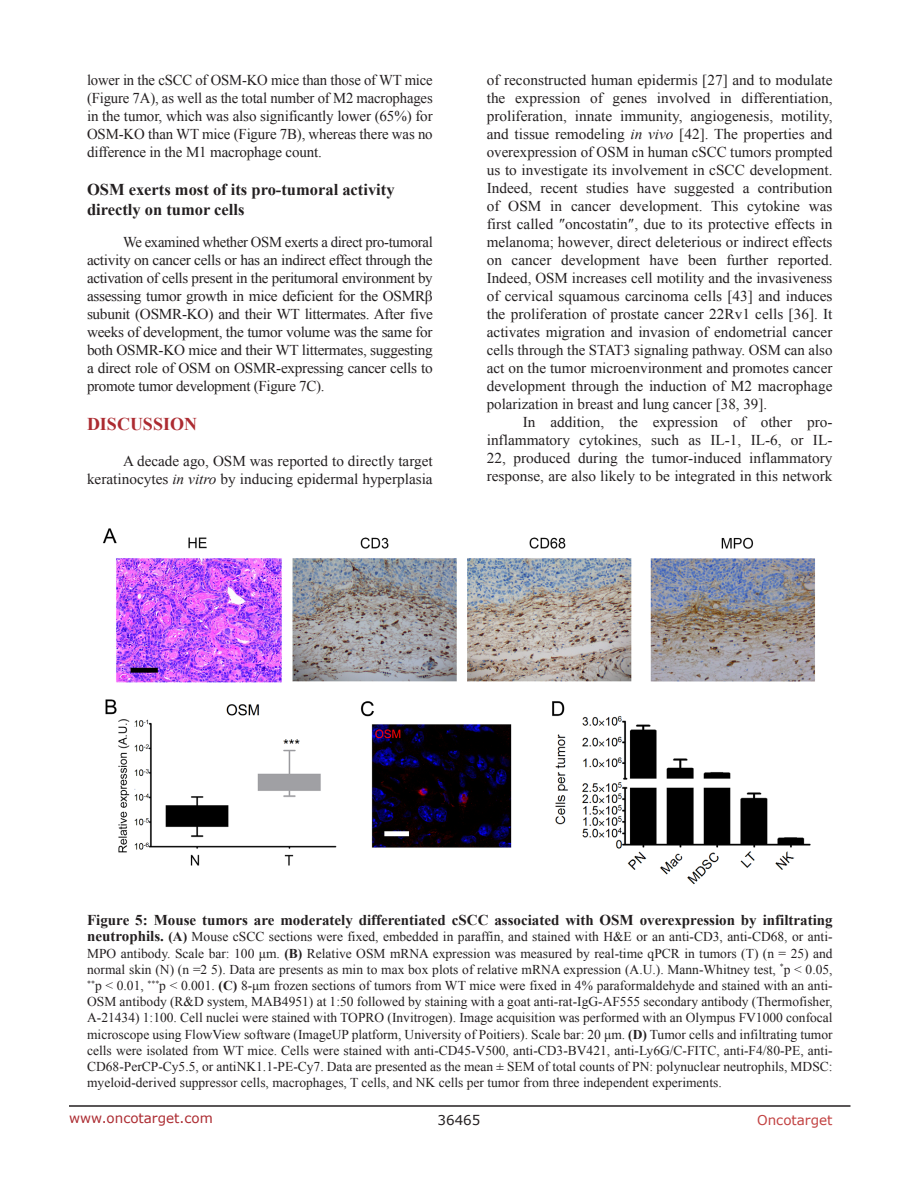
<style>
.page{position:relative;width:918px;height:1188px;background:#fff}
.page>*{position:absolute;margin:0;border:0;box-sizing:border-box;transform-origin:0 0}
.Heading{font:700 18px "Times New Roman";color:#ac2b31}
.SubHeading{font:700 16.5px/19.8px "Times New Roman";color:#231f20}
.BodyText{font:15px/18px "Times New Roman";color:#231f20;text-align:justify}
.figuretext{font:700 15px "Times New Roman";color:#231f20}
.figuretext-2{font:13.5px/16.2px "Times New Roman";color:#231f20;text-align:justify}
.t1{font:13.5px "Verdana";color:#ac2b31}
.t2{font:13.5px "Verdana";color:#c24141}
.t3{font:13.5px "Verdana";color:#231f20}
.s1{font-style:italic}
.s2{font-weight:700;font-size:15px}
.s3{font-weight:700}
</style>
<div class="page">
<hr style="left:69px;top:1105px;width:781px;height:2px;background:#231f20">
<img style="left:103px;top:528px;width:712px;height:357px">
<p class="BodyText" style="left:87px;top:71px;width:347px">lower in the cSCC of OSM-KO mice than those of WT mice (Figure 7A), as well as the total number of M2 macrophages in the tumor, which was also significantly lower (65%) for OSM-KO than WT mice (Figure 7B), whereas there was no difference in the M1 macrophage count.</p>
<p class="SubHeading" style="left:87px;top:179px;width:309px">OSM exerts most of its pro-tumoral activity directly on tumor cells</p>
<p class="BodyText" style="left:87px;top:232px;width:347px;text-indent:36px">We examined whether OSM exerts a direct pro-tumoral activity on cancer cells or has an indirect effect through the activation of cells present in the peritumoral environment by assessing tumor growth in mice deficient for the OSMRβ subunit (OSMR-KO) and their WT littermates. After five weeks of development, the tumor volume was the same for both OSMR-KO mice and their WT littermates, suggesting a direct role of OSM on OSMR-expressing cancer cells to promote tumor development (Figure 7C).</p>
<p class="Heading" style="left:87px;top:412px;width:112px">DISCUSSION</p>
<p class="BodyText" style="left:87px;top:452px;width:347px;text-align:right">A decade ago, OSM was reported to directly target keratinocytes <span class="s1">in vitro</span> by inducing epidermal hyperplasia</p>
<p class="BodyText" style="left:487px;top:71px;width:347px">of reconstructed human epidermis [27] and to modulate the expression of genes involved in differentiation, proliferation, innate immunity, angiogenesis, motility, and tissue remodeling <span class="s1">in vivo</span> [42]. The properties and overexpression of OSM in human cSCC tumors prompted us to investigate its involvement in cSCC development.<br>Indeed, recent studies have suggested a contribution of OSM in cancer development. This cytokine was first called ″oncostatin″, due to its protective effects in melanoma; however, direct deleterious or indirect effects on cancer development have been further reported.<br>Indeed, OSM increases cell motility and the invasiveness of cervical squamous carcinoma cells [43] and induces the proliferation of prostate cancer 22Rv1 cells [36]. It activates migration and invasion of endometrial cancer cells through the STAT3 signaling pathway. OSM can also act on the tumor microenvironment and promotes cancer development through the induction of M2 macrophage polarization in breast and lung cancer [38, 39].</p>
<p class="BodyText" style="left:487px;top:413px;width:347px;text-indent:36px">In addition, the expression of other pro&shy;inflammatory cytokines, such as IL-1, IL-6, or IL-22, produced during the tumor-induced inflammatory response, are also likely to be integrated in this network</p>
<p class="figuretext" style="left:87px;top:910px;width:747px">Figure 5: Mouse tumors are moderately differentiated cSCC associated with OSM overexpression by infiltrating</p>
<p class="figuretext-2" style="left:87px;top:929px;width:747px"><span class="s2">neutrophils.</span> <span class="s3">(A)</span> Mouse cSCC sections were fixed, embedded in paraffin, and stained with H&amp;E or an anti-CD3, anti-CD68, or anti-MPO antibody. Scale bar: 100 μm. <span class="s3">(B)</span> Relative OSM mRNA expression was measured by real-time qPCR in tumors (T) (n = 25) and normal skin (N) (n =2 5). Data are presents as min to max box plots of relative mRNA expression (A.U.). Mann-Whitney test, <sup>*</sup>p &lt; 0.05, <sup>**</sup>p &lt; 0.01, <sup>***</sup>p &lt; 0.001. <span class="s3">(C)</span> 8-μm frozen sections of tumors from WT mice were fixed in 4% paraformaldehyde and stained with an anti-OSM antibody (R&amp;D system, MAB4951) at 1:50 followed by staining with a goat anti-rat-IgG-AF555 secondary antibody (Thermofisher, A-21434) 1:100. Cell nuclei were stained with TOPRO (Invitrogen). Image acquisition was performed with an Olympus FV1000 confocal microscope using FlowView software (ImageUP platform, University of Poitiers). Scale bar: 20 μm. <span class="s3">(D)</span> Tumor cells and infiltrating tumor cells were isolated from WT mice. Cells were stained with anti-CD45-V500, anti-CD3-BV421, anti-Ly6G/C-FITC, anti-F4/80-PE, anti-CD68-PerCP-Cy5.5, or antiNK1.1-PE-Cy7. Data are presented as the mean ± SEM of total counts of PN: polynuclear neutrophils, MDSC: myeloid-derived suppressor cells, macrophages, T cells, and NK cells per tumor from three independent experiments.</p>
<p class="t1" style="left:69px;top:1109px;width:145px">www.oncotarget.com</p>
<p class="t3" style="left:438px;top:1111px;width:44px">36465</p>
<p class="t2" style="left:757px;top:1111px;width:77px">Oncotarget</p>
</div>
